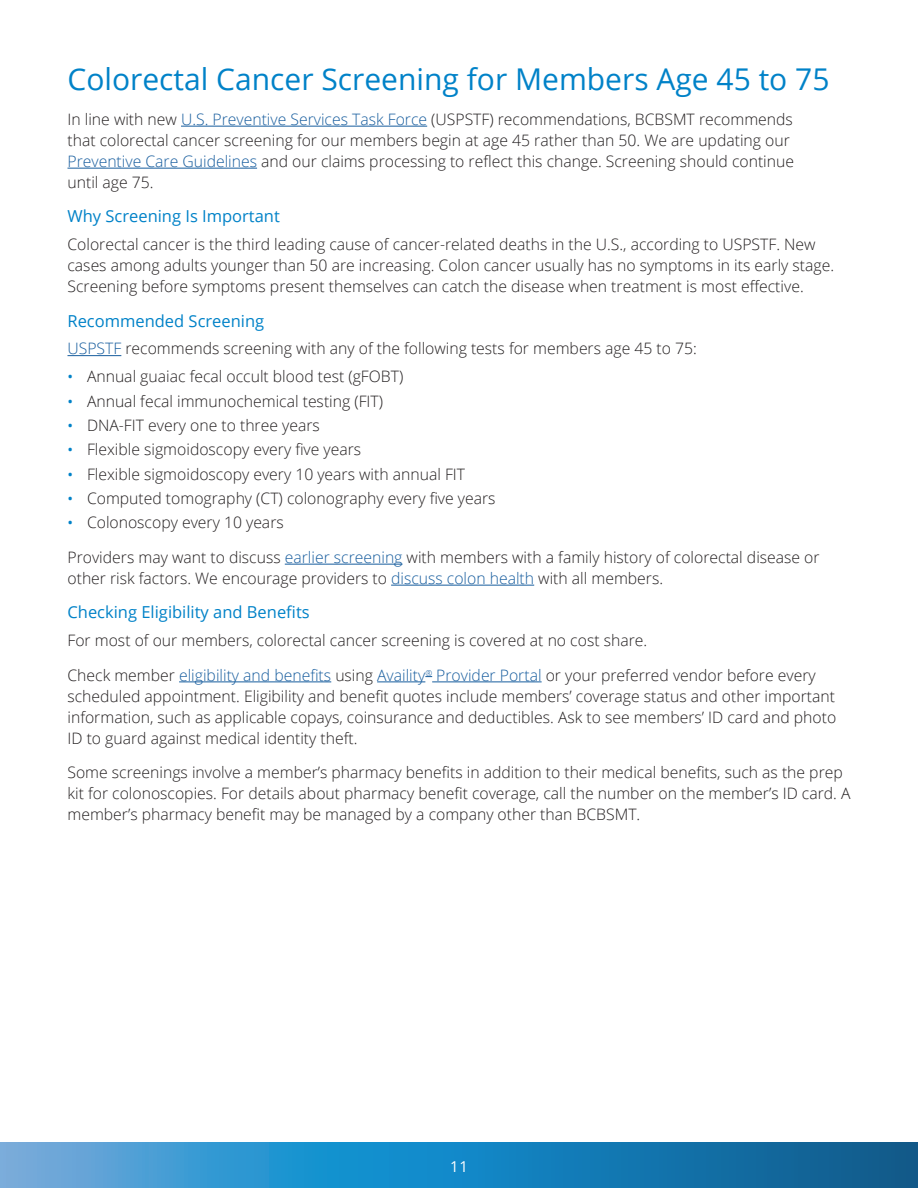
<style>
.page{position:relative;width:918px;height:1188px;background:#fff}
.page>*{position:absolute;margin:0;border:0;box-sizing:border-box;transform-origin:0 0}
.NL_article_title{font:30px "Open Sans";color:#0082c8}
.NL_subhead{font:16.5px "Open Sans";color:#0082c8}
.NL_Body{font:300 15.75px/21px "Open Sans";color:#231f20}
.t1{font:15px "Open Sans";color:#fff}
.s1{color:#175d9e}
.s2{font-weight:400;font-size:15px;color:#0082c8}
</style>
<div class="page">
<svg style="left:0;top:1142px;width:918px;height:46px;background:#2584bd"></svg>
<hr style="left:181px;top:126px;width:246px;height:1px;background:#175d9e">
<hr style="left:68px;top:168px;width:189px;height:1px;background:#175d9e">
<hr style="left:68px;top:355px;width:53px;height:1px;background:#175d9e">
<hr style="left:285px;top:564px;width:118px;height:1px;background:#175d9e">
<hr style="left:391px;top:585px;width:143px;height:1px;background:#175d9e">
<hr style="left:179px;top:681px;width:152px;height:1px;background:#175d9e">
<hr style="left:377px;top:681px;width:48px;height:1px;background:#175d9e">
<hr style="left:432px;top:681px;width:110px;height:1px;background:#175d9e">
<p class="NL_article_title" style="left:68px;top:59px;width:764px">Colorectal Cancer Screening for Members Age 45 to 75</p>
<p class="NL_Body" style="left:68px;top:108px;width:728px">In line with new <span class="s1">U.S. Preventive Services Task Force</span> (USPSTF) recommendations, BCBSMT recommends that colorectal cancer screening for our members begin at age 45 rather than 50. We are updating our <span class="s1">Preventive Care Guidelines</span> and our claims processing to reflect this change. Screening should continue until age 75.</p>
<p class="NL_subhead" style="left:68px;top:205px;width:214px">Why Screening Is Important</p>
<p class="NL_Body" style="left:68px;top:234px;width:768px">Colorectal cancer is the third leading cause of cancer-related deaths in the U.S., according to USPSTF. New cases among adults younger than 50 are increasing. Colon cancer usually has no symptoms in its early stage.<br>Screening before symptoms present themselves can catch the disease when treatment is most effective.</p>
<p class="NL_subhead" style="left:68px;top:309px;width:198px">Recommended Screening</p>
<p class="NL_Body" style="left:68px;top:338px;width:631px"><span class="s1">USPSTF</span> recommends screening with any of the following tests for members age 45 to 75:</p>
<p class="NL_Body" style="left:68px;top:366px;width:337px"><span class="s2">•</span> Annual guaiac fecal occult blood test (gFOBT)</p>
<p class="NL_Body" style="left:68px;top:390px;width:317px"><span class="s2">•</span> Annual fecal immunochemical testing (FIT)</p>
<p class="NL_Body" style="left:68px;top:414px;width:254px"><span class="s2">•</span> DNA-FIT every one to three years</p>
<p class="NL_Body" style="left:68px;top:439px;width:295px"><span class="s2">•</span> Flexible sigmoidoscopy every five years</p>
<p class="NL_Body" style="left:68px;top:463px;width:399px"><span class="s2">•</span> Flexible sigmoidoscopy every 10 years with annual FIT</p>
<p class="NL_Body" style="left:68px;top:487px;width:430px"><span class="s2">•</span> Computed tomography (CT) colonography every five years</p>
<p class="NL_Body" style="left:68px;top:512px;width:218px"><span class="s2">•</span> Colonoscopy every 10 years</p>
<p class="NL_Body" style="left:68px;top:546px;width:754px">Providers may want to discuss <span class="s1">earlier screening</span> with members with a family history of colorectal disease or other risk factors. We encourage providers to <span class="s1">discuss colon health</span> with all members.</p>
<p class="NL_subhead" style="left:68px;top:601px;width:244px">Checking Eligibility and Benefits</p>
<p class="NL_Body" style="left:68px;top:630px;width:581px">For most of our members, colorectal cancer screening is covered at no cost share.</p>
<p class="NL_Body" style="left:68px;top:664px;width:770px">Check member <span class="s1">eligibility and benefits</span> using <span class="s1">Availity</span><sup>®</sup> <span class="s1">Provider Portal</span> or your preferred vendor before every scheduled appointment. Eligibility and benefit quotes include members’ coverage status and other important information, such as applicable copays, coinsurance and deductibles. Ask to see members’ ID card and photo ID to guard against medical identity theft.</p>
<p class="NL_Body" style="left:68px;top:762px;width:785px">Some screenings involve a member’s pharmacy benefits in addition to their medical benefits, such as the prep kit for colonoscopies. For details about pharmacy benefit coverage, call the number on the member’s ID card. A member’s pharmacy benefit may be managed by a company other than BCBSMT.</p>
<p class="t1" style="left:450px;top:1157px;width:19px">11</p>
</div>
